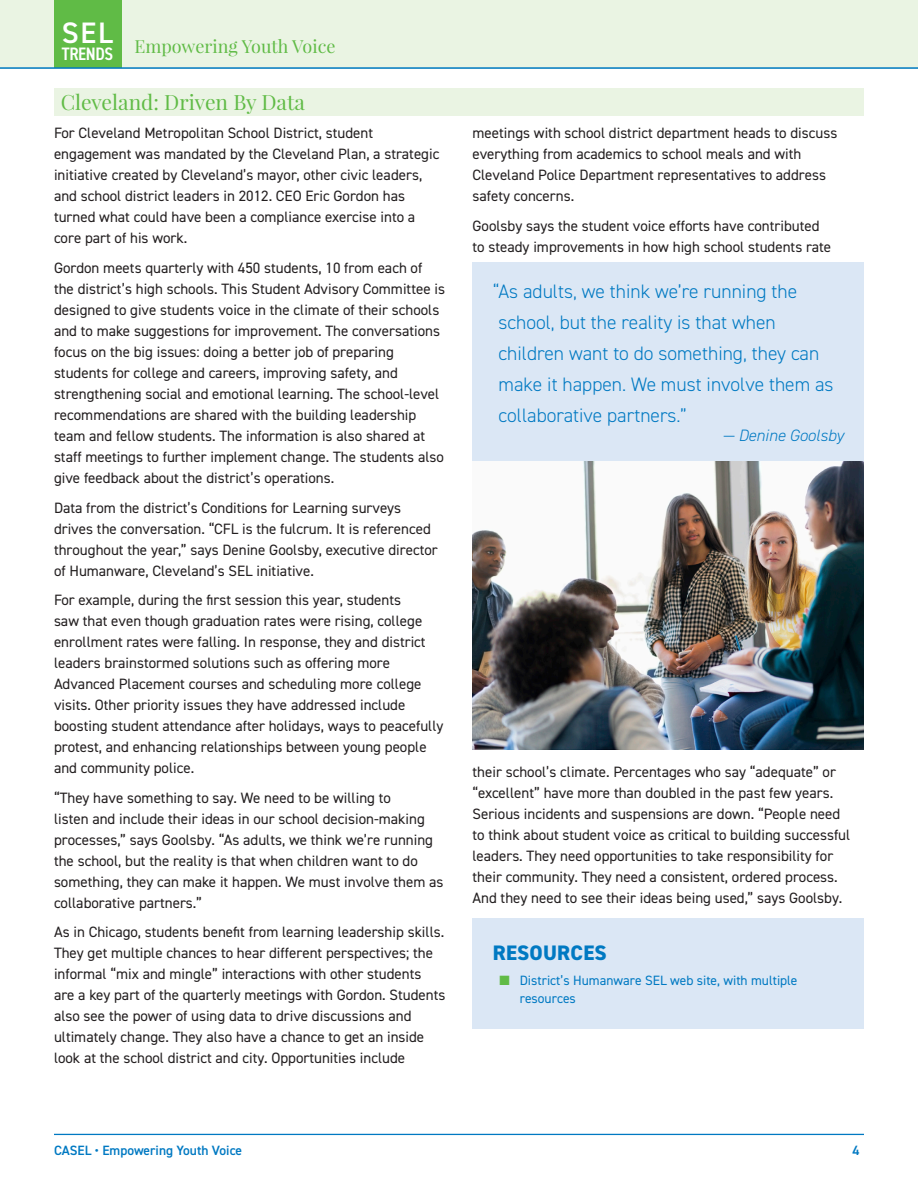
<style>
.page{position:relative;width:918px;height:1188px;background:#fff}
.page>*{position:absolute;margin:0;border:0;box-sizing:border-box;transform-origin:0 0}
.t1{font:600 29.7px "DIN2014";color:#fff}
.a_head{font:21px "Playfair Display";color:#60bb46}
.t2{font:800 21px "DIN2014";letter-spacing:.01em;color:#0079c2}
.t3{font:300 19.5px/30.9px "DIN2014";color:#0079c2}
.t4{font:18px "Playfair Display";color:#60bb46}
.t5{font:600 condensed 18px "DIN2014";letter-spacing:-.02em;color:#fff}
.t6{font:italic 300 16.5px "DIN2014";color:#0079c2}
.body{font:15px/21px "DIN2014";color:#231f20}
.t7{font:13.5px/18px "DIN2014";color:#0079c2}
.t8{font:600 13.5px "DIN2014";color:#0079c2}
.s1{color:#60bb46}
</style>
<div class="page">
<div style="left:0;top:0;width:918px;height:68px;background:#eaf4e3"></div>
<div style="left:54px;top:0;width:67px;height:68px;background:#60bb46"></div>
<hr style="left:54px;top:1134px;width:810px;height:1px;background:#0079c2">
<hr style="left:0;top:67px;width:918px;height:2px;background:#0079c2">
<div style="left:54px;top:88px;width:810px;height:28px;background:#eaf4e3"></div>
<img style="left:472px;top:461px;width:392px;height:289px">
<div style="left:472px;top:263px;width:392px;height:198px;background:#dbe7f5"></div>
<div style="left:472px;top:918px;width:392px;height:110px;background:#dbe7f5"></div>
<h1 class="t1" style="left:62px;top:14px;width:53px">SEL</h1>
<p class="t5" style="left:62px;top:42px;width:53px">TRENDS</p>
<p class="t4" style="left:135px;top:35px;width:203px">Empowering Youth Voice</p>
<p class="a_head" style="left:61px;top:89px;width:246px">Cleveland: Driven By Data</p>
<p class="body" style="left:54px;top:122px;width:387px">For Cleveland Metropolitan School District, student engagement was mandated by the Cleveland Plan, a strategic initiative created by Cleveland’s mayor, other civic leaders, and school district leaders in 2012. CEO Eric Gordon has turned what could have been a compliance exercise into a core part of his work.</p>
<p class="body" style="left:54px;top:257px;width:393px">Gordon meets quarterly with 450 students, 10 from each of the district’s high schools. This Student Advisory Committee is designed to give students voice in the climate of their schools and to make suggestions for improvement. The conversations focus on the big issues: doing a better job of preparing students for college and careers, improving safety, and strengthening social and emotional learning. The school-level recommendations are shared with the building leadership team and fellow students. The information is also shared at staff meetings to further implement change. The students also give feedback about the district’s operations.</p>
<p class="body" style="left:54px;top:497px;width:385px">Data from the district’s Conditions for Learning surveys drives the conversation. “CFL is the fulcrum. It is referenced throughout the year,” says Denine Goolsby, executive director of Humanware, Cleveland’s SEL initiative.</p>
<p class="body" style="left:54px;top:589px;width:391px">For example, during the first session this year, students<br>saw that even though graduation rates were rising, college enrollment rates were falling. In response, they and district leaders brainstormed solutions such as offering more Advanced Placement courses and scheduling more college visits. Other priority issues they have addressed include boosting student attendance after holidays, ways to peacefully protest, and enhancing relationships between young people and community police.</p>
<p class="body" style="left:54px;top:787px;width:391px">“They have something to say. We need to be willing to<br>listen and include their ideas in our school decision-making processes,” says Goolsby. “As adults, we think we’re running the school, but the reality is that when children want to do something, they can make it happen. We must involve them as collaborative partners.”</p>
<p class="body" style="left:54px;top:921px;width:393px">As in Chicago, students benefit from learning leadership skills.<br>They get multiple chances to hear different perspectives; the informal “mix and mingle” interactions with other students are a key part of the quarterly meetings with Gordon. Students also see the power of using data to drive discussions and ultimately change. They also have a chance to get an inside look at the school district and city. Opportunities include</p>
<p class="body" style="left:472px;top:122px;width:366px">meetings with school district department heads to discuss everything from academics to school meals and with Cleveland Police Department representatives to address safety concerns.</p>
<p class="body" style="left:472px;top:215px;width:360px">Goolsby says the student voice efforts have contributed to steady improvements in how high school students rate</p>
<p class="t3" style="left:493px;top:276px;width:342px">“As adults, we think we’re running the school, but the reality is that when children want to do something, they can make it happen. We must involve them as collaborative partners.”</p>
<p class="t6" style="left:723px;top:425px;width:123px">— Denine Goolsby</p>
<p class="body" style="left:472px;top:761px;width:379px">their school’s climate. Percentages who say “adequate” or “excellent” have more than doubled in the past few years.<br>Serious incidents and suspensions are down. “People need to think about student voice as critical to building successful leaders. They need opportunities to take responsibility for their community. They need a consistent, ordered process.<br>And they need to see their ideas being used,” says Goolsby.</p>
<p class="t2" style="left:493px;top:939px;width:115px">RESOURCES</p>
<p class="t7" style="left:520px;top:971px;width:279px;text-indent:-20px"><span class="s1">■</span> District’s Humanware SEL web site, with multiple resources</p>
<p class="t8" style="left:54px;top:1142px;width:190px">CASEL • Empowering Youth Voice</p>
<p class="t8" style="left:852px;top:1142px;width:9px">4</p>
</div>
